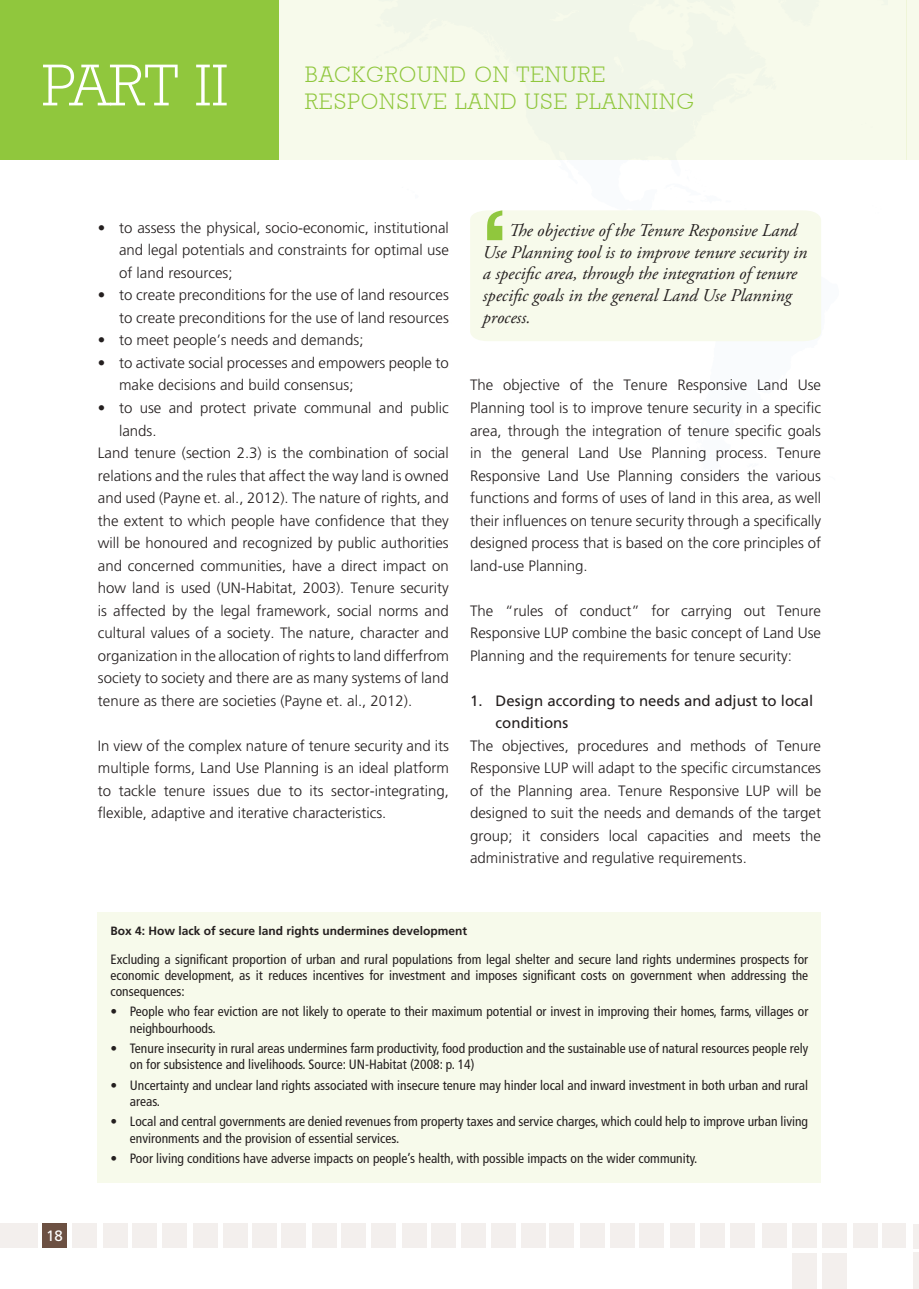
<style>
.page{position:relative;width:919px;height:1289px;background:#fff}
.page>*{position:absolute;margin:0;border:0;box-sizing:border-box;transform-origin:0 0}
.t1{font:300 60px "Rockwell";color:#fff}
.t2{font:300 22.5px/27px "Rockwell";letter-spacing:.05em;color:#90c73d}
.t3{font:italic 18px/21.6px "Adobe Garamond Pro";color:#241f1f}
.t4{font:300 15px/22.5px "Frutiger";color:#241f1f;text-align:justify}
.t5{font:15px/22.5px "Frutiger";color:#241f1f}
.t6{font:15px "Frutiger";color:#fff}
.t7{font:condensed 13.5px/16.2px "Frutiger";color:#241f1f}
.t8{font:700 12px "Frutiger";color:#241f1f}
</style>
<div class="page">
<div style="left:0;top:1223px;width:37px;height:25px;background:#f3efed"></div>
<div style="left:193px;top:1223px;width:25px;height:25px;background:#f3efed"></div>
<div style="left:402px;top:1223px;width:24px;height:25px;background:#f3efed"></div>
<div style="left:670px;top:1223px;width:25px;height:25px;background:#f3efed"></div>
<div style="left:223px;top:1223px;width:24px;height:25px;background:#f3efed"></div>
<div style="left:491px;top:1223px;width:25px;height:25px;background:#f3efed"></div>
<div style="left:431px;top:1223px;width:25px;height:25px;background:#f3efed"></div>
<div style="left:700px;top:1223px;width:24px;height:25px;background:#f3efed"></div>
<div style="left:72px;top:1223px;width:25px;height:25px;background:#f3efed"></div>
<div style="left:281px;top:1223px;width:24px;height:25px;background:#f3efed"></div>
<div style="left:549px;top:1223px;width:25px;height:25px;background:#f3efed"></div>
<div style="left:252px;top:1223px;width:25px;height:25px;background:#f3efed"></div>
<div style="left:521px;top:1223px;width:24px;height:25px;background:#f3efed"></div>
<div style="left:461px;top:1223px;width:25px;height:25px;background:#f3efed"></div>
<div style="left:729px;top:1223px;width:25px;height:25px;background:#f3efed"></div>
<div style="left:103px;top:1223px;width:25px;height:25px;background:#f3efed"></div>
<div style="left:311px;top:1223px;width:25px;height:25px;background:#f3efed"></div>
<div style="left:580px;top:1223px;width:25px;height:25px;background:#f3efed"></div>
<div style="left:132px;top:1223px;width:25px;height:25px;background:#f3efed"></div>
<div style="left:341px;top:1223px;width:25px;height:25px;background:#f3efed"></div>
<div style="left:610px;top:1223px;width:24px;height:25px;background:#f3efed"></div>
<div style="left:162px;top:1223px;width:25px;height:25px;background:#f3efed"></div>
<div style="left:371px;top:1223px;width:24px;height:25px;background:#f3efed"></div>
<div style="left:639px;top:1223px;width:25px;height:25px;background:#f3efed"></div>
<div style="left:762px;top:1223px;width:25px;height:25px;background:#f3efed"></div>
<div style="left:792px;top:1223px;width:24px;height:25px;background:#f3efed"></div>
<div style="left:792px;top:1253px;width:24px;height:35px;background:#f3efed"></div>
<div style="left:821px;top:1223px;width:25px;height:25px;background:#f3efed"></div>
<div style="left:821px;top:1253px;width:25px;height:35px;background:#f3efed"></div>
<div style="left:852px;top:1223px;width:25px;height:25px;background:#f3efed"></div>
<div style="left:882px;top:1223px;width:24px;height:25px;background:#f3efed"></div>
<div style="left:42px;top:1223px;width:25px;height:25px;background:#6c5042"></div>
<div style="left:913px;top:1252px;width:5px;height:36px;background:#f3efed"></div>
<div style="left:913px;top:1223px;width:5px;height:25px;background:#f3efed"></div>
<div style="left:906px;top:0;width:12px;height:159px;background:#f7faeb"></div>
<div style="left:0;top:0;width:906px;height:159px;background:#f7faeb"></div>
<div style="left:0;top:0;width:279px;height:159px;background:#90c73d"></div>
<div style="left:98px;top:912px;width:722px;height:270px;background:#f7faeb"></div>
<svg style="left:470px;top:159px;width:351px;height:182px"></svg>
<h1 class="t1" style="left:42px;top:50px;width:188px">PART II</h1>
<h2 class="t2" style="left:305px;top:60px;width:390px">BACKGROUND ON TENURE<br>RESPONSIVE LAND USE PLANNING</h2>
<p class="t4" style="left:119px;top:216px;width:331px;text-indent:-21px">• to assess the physical, socio-economic, institutional and legal potentials and constraints for optimal use of land resources;</p>
<p class="t4" style="left:98px;top:284px;width:352px;text-align:right">• to create preconditions for the use of land resources to create preconditions for the use of land resources</p>
<p class="t4" style="left:98px;top:329px;width:267px">• to meet people’s needs and demands;</p>
<p class="t4" style="left:119px;top:351px;width:331px;text-indent:-21px">• to activate social processes and empowers people to make decisions and build consensus;</p>
<p class="t4" style="left:98px;top:396px;width:352px">• to use and protect private communal and public</p>
<p class="t4" style="left:119px;top:419px;width:39px">lands.</p>
<p class="t4" style="left:98px;top:441px;width:352px">Land tenure (section 2.3) is the combination of social</p>
<p class="t4" style="left:98px;top:464px;width:352px">relations and the rules that affect the way land is owned</p>
<p class="t4" style="left:98px;top:486px;width:352px">and used (Payne et. al., 2012). The nature of rights, and</p>
<p class="t4" style="left:98px;top:509px;width:352px">the extent to which people have confidence that they</p>
<p class="t4" style="left:98px;top:531px;width:352px">will be honoured and recognized by public authorities</p>
<p class="t4" style="left:98px;top:554px;width:352px">and concerned communities, have a direct impact on</p>
<p class="t4" style="left:98px;top:576px;width:352px">how land is used (UN-Habitat, 2003). Tenure security</p>
<p class="t4" style="left:98px;top:599px;width:352px">is affected by the legal framework, social norms and</p>
<p class="t4" style="left:98px;top:621px;width:352px">cultural values of a society. The nature, character and</p>
<p class="t4" style="left:98px;top:644px;width:352px">organization in the allocation of rights to land differfrom</p>
<p class="t4" style="left:98px;top:666px;width:352px">society to society and there are as many systems of land</p>
<p class="t4" style="left:98px;top:689px;width:316px">tenure as there are societies (Payne et. al., 2012).</p>
<p class="t4" style="left:98px;top:734px;width:352px">In view of the complex nature of tenure security and its multiple forms, Land Use Planning is an ideal platform to tackle tenure issues due to its sector-integrating, flexible, adaptive and iterative characteristics.</p>
<p class="t3" style="left:483px;top:220px;width:326px;text-indent:26px">The objective of the Tenure Responsive Land Use Planning tool is to improve tenure security in a specific area, through the integration of tenure specific goals in the general Land Use Planning process.</p>
<p class="t4" style="left:470px;top:374px;width:352px">The objective of the Tenure Responsive Land Use Planning tool is to improve tenure security in a specific area, through the integration of tenure specific goals in the general Land Use Planning process. Tenure Responsive Land Use Planning considers the various functions and forms of uses of land in this area, as well their influences on tenure security through a specifically designed process that is based on the core principles of land-use Planning.</p>
<p class="t4" style="left:470px;top:599px;width:352px">The “rules of conduct” for carrying out Tenure Responsive LUP combine the basic concept of Land Use Planning and the requirements for tenure security:</p>
<p class="t5" style="left:495px;top:689px;width:319px;text-indent:-26px">1. Design according to needs and adjust to local conditions</p>
<p class="t4" style="left:470px;top:734px;width:352px">The objectives, procedures and methods of Tenure Responsive LUP will adapt to the specific circumstances of the Planning area. Tenure Responsive LUP will be designed to suit the needs and demands of the target group; it considers local capacities and meets the administrative and regulative requirements.</p>
<p class="t6" style="left:46px;top:1226px;width:18px">18</p>
<p class="t8" style="left:110px;top:923px;width:358px">Box 4: How lack of secure land rights undermines development</p>
<p class="t7" style="left:110px;top:950px;width:699px;text-align:justify">Excluding a significant proportion of urban and rural populations from legal shelter and secure land rights undermines prospects for economic development, as it reduces incentives for investment and imposes significant costs on government when addressing the consequences:</p>
<p class="t7" style="left:130px;top:1003px;width:679px;text-indent:-19px">• People who fear eviction are not likely to operate to their maximum potential or invest in improving their homes, farms, villages or neighbourhoods.</p>
<p class="t7" style="left:130px;top:1040px;width:679px;text-indent:-19px">• Tenure insecurity in rural areas undermines farm productivity, food production and the sustainable use of natural resources people rely on for subsistence and livelihoods. Source: UN-Habitat (2008: p. 14)</p>
<p class="t7" style="left:130px;top:1077px;width:679px;text-indent:-19px">• Uncertainty and unclear land rights associated with insecure tenure may hinder local and inward investment in both urban and rural areas.</p>
<p class="t7" style="left:130px;top:1113px;width:679px;text-indent:-19px">• Local and central governments are denied revenues from property taxes and service charges, which could help to improve urban living environments and the provision of essential services.</p>
<p class="t7" style="left:110px;top:1150px;width:588px">• Poor living conditions have adverse impacts on people’s health, with possible impacts on the wider community.</p>
</div>
